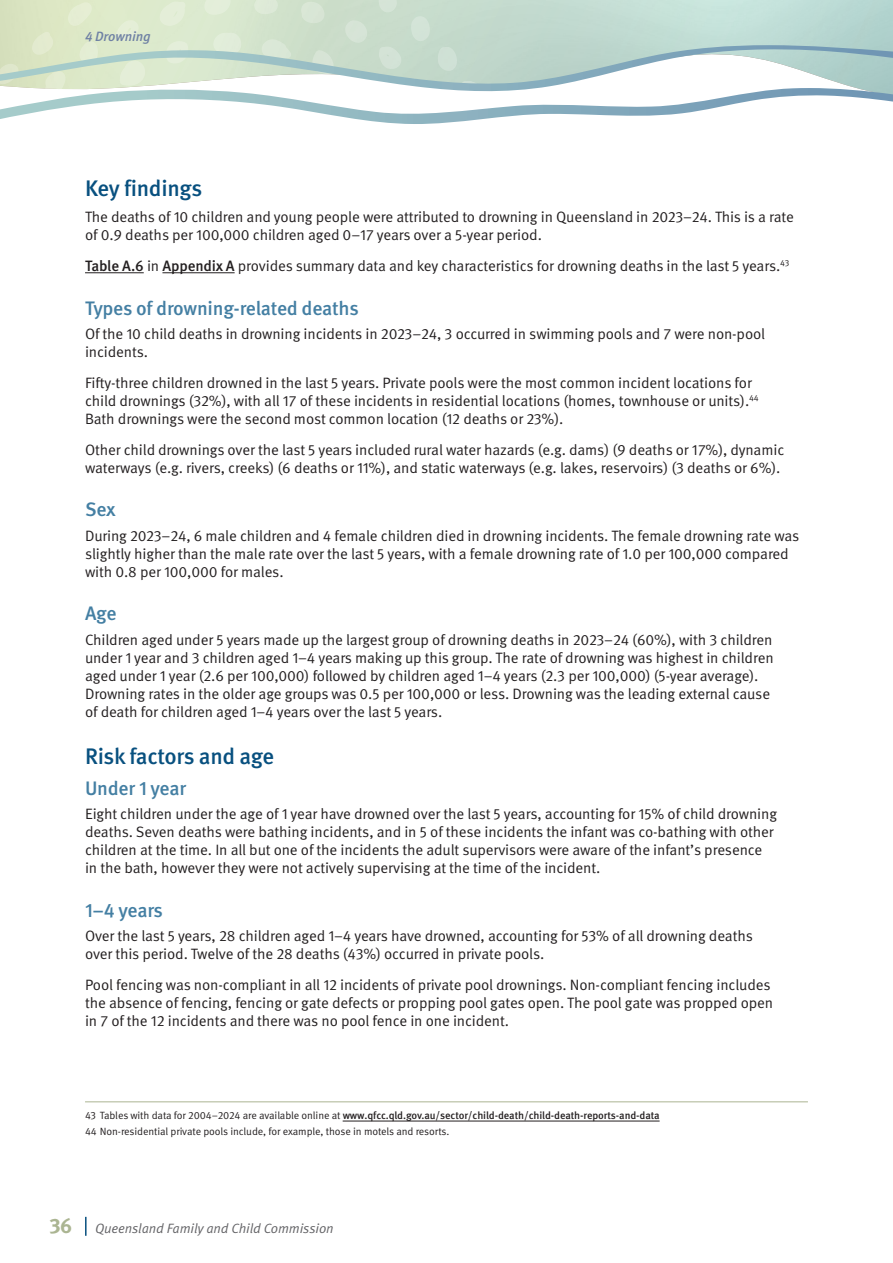
<style>
.page{position:relative;width:893px;height:1263px;background:#fff}
.page>*{position:absolute;margin:0;border:0;box-sizing:border-box;transform-origin:0 0}
.Heading_2_Before_H3{font:500 22.5px "Meta Pro";letter-spacing:-.015em;color:#08507f}
.Heading_2{font:500 22.5px "Meta Pro";letter-spacing:-.015em;color:#08507f}
.Heading_3{font:500 19.5px "Meta Pro";letter-spacing:-.015em;color:#447fa3}
.Body{font:15px/18px "Meta Pro Norm";letter-spacing:-.01em;color:#231f20}
.t1{font:13.5px "Meta Pro Norm Ita";letter-spacing:-.01em;color:#636366}
.t2{font:italic 500 13.5px "Meta Pro";letter-spacing:-.01em;color:#6f81a4}
.Footnote_7pt{font:500 10.5px "Meta Pro";letter-spacing:-.01em;color:#231f20}
.Footnote_7pt-2{font:10.5px "Meta Pro Norm";letter-spacing:-.01em;color:#231f20}
.s1{font-family:"Meta Pro";font-weight:500}
.s2{font-family:"Meta Pro Norm";font-weight:400}
.s3{font-family:"Meta Pro";font-weight:700;font-size:21px;color:#abb592}
</style>
<div class="page">
<svg style="left:0;top:0;width:893px;height:124px"></svg>
<hr style="left:85px;top:272px;width:59px;height:1px;background:#231f20">
<hr style="left:162px;top:272px;width:73px;height:1px;background:#231f20">
<hr style="left:85px;top:1101px;width:723px;height:1px;background:#abb592">
<hr style="left:343px;top:1121px;width:317px;height:1px;background:#231f20">
<svg style="left:85px;top:1217px;width:2px;height:19px"></svg>
<p class="t2" style="left:85px;top:26px;width:67px">4 Drowning</p>
<h2 class="Heading_2" style="left:85px;top:170px;width:119px">Key findings</h2>
<p class="Body" style="left:85px;top:207px;width:710px">The deaths of 10 children and young people were attributed to drowning in Queensland in 2023–24. This is a rate of 0.9 deaths per 100,000 children aged 0–17 years over a 5-year period.</p>
<p class="Body" style="left:85px;top:256px;width:706px"><span class="s1">Table A.6</span> in <span class="s1">Appendix A</span> provides summary data and key characteristics for drowning deaths in the last 5 years.<sup>43</sup></p>
<h3 class="Heading_3" style="left:85px;top:293px;width:275px">Types of drowning-related deaths</h3>
<p class="Body" style="left:85px;top:324px;width:682px">Of the 10 child deaths in drowning incidents in 2023–24, 3 occurred in swimming pools and 7 were non-pool incidents.</p>
<p class="Body" style="left:85px;top:373px;width:675px">Fifty-three children drowned in the last 5 years. Private pools were the most common incident locations for child drownings (32%), with all 17 of these incidents in residential locations (homes, townhouse or units).<sup>44<br></sup>Bath drownings were the second most common location (12 deaths or 23%).</p>
<p class="Body" style="left:85px;top:439px;width:701px">Other child drownings over the last 5 years included rural water hazards (e.g. dams) (9 deaths or 17%), dynamic waterways (e.g. rivers, creeks) (6 deaths or 11%), and static waterways (e.g. lakes, reservoirs) (3 deaths or 6%).</p>
<h3 class="Heading_3" style="left:85px;top:494px;width:32px">Sex</h3>
<p class="Body" style="left:85px;top:525px;width:716px">During 2023–24, 6 male children and 4 female children died in drowning incidents. The female drowning rate was slightly higher than the male rate over the last 5 years, with a female drowning rate of 1.0 per 100,000 compared with 0.8 per 100,000 for males.</p>
<h3 class="Heading_3" style="left:85px;top:599px;width:33px">Age</h3>
<p class="Body" style="left:85px;top:630px;width:690px">Children aged under 5 years made up the largest group of drowning deaths in 2023–24 (60%), with 3 children under 1 year and 3 children aged 1–4 years making up this group. The rate of drowning was highest in children aged under 1 year (2.6 per 100,000) followed by children aged 1–4 years (2.3 per 100,000) (5-year average).<br>Drowning rates in the older age groups was 0.5 per 100,000 or less. Drowning was the leading external cause of death for children aged 1–4 years over the last 5 years.</p>
<h2 class="Heading_2_Before_H3" style="left:85px;top:738px;width:191px">Risk factors and age</h2>
<h3 class="Heading_3" style="left:85px;top:773px;width:103px">Under 1 year</h3>
<p class="Body" style="left:85px;top:804px;width:693px">Eight children under the age of 1 year have drowned over the last 5 years, accounting for 15% of child drowning deaths. Seven deaths were bathing incidents, and in 5 of these incidents the infant was co-bathing with other children at the time. In all but one of the incidents the adult supervisors were aware of the infant’s presence in the bath, however they were not actively supervising at the time of the incident.</p>
<h3 class="Heading_3" style="left:85px;top:895px;width:79px">1–4 years</h3>
<p class="Body" style="left:85px;top:926px;width:669px">Over the last 5 years, 28 children aged 1–4 years have drowned, accounting for 53% of all drowning deaths over this period. Twelve of the 28 deaths (43%) occurred in private pools.</p>
<p class="Body" style="left:85px;top:975px;width:690px">Pool fencing was non-compliant in all 12 incidents of private pool drownings. Non-compliant fencing includes the absence of fencing, fencing or gate defects or propping pool gates open. The pool gate was propped open in 7 of the 12 incidents and there was no pool fence in one incident.</p>
<p class="Footnote_7pt" style="left:85px;top:1107px;width:576px"><span class="s2">43 Tables with data for 2004–2024 are available online at</span> www.qfcc.qld.gov.au/sector/child-death/child-death-reports-and-data</p>
<p class="Footnote_7pt-2" style="left:85px;top:1124px;width:366px">44 Non-residential private pools include, for example, those in motels and resorts.</p>
<p class="t1" style="left:49px;top:1218px;width:286px"><span class="s3">36</span> Queensland Family and Child Commission</p>
</div>
